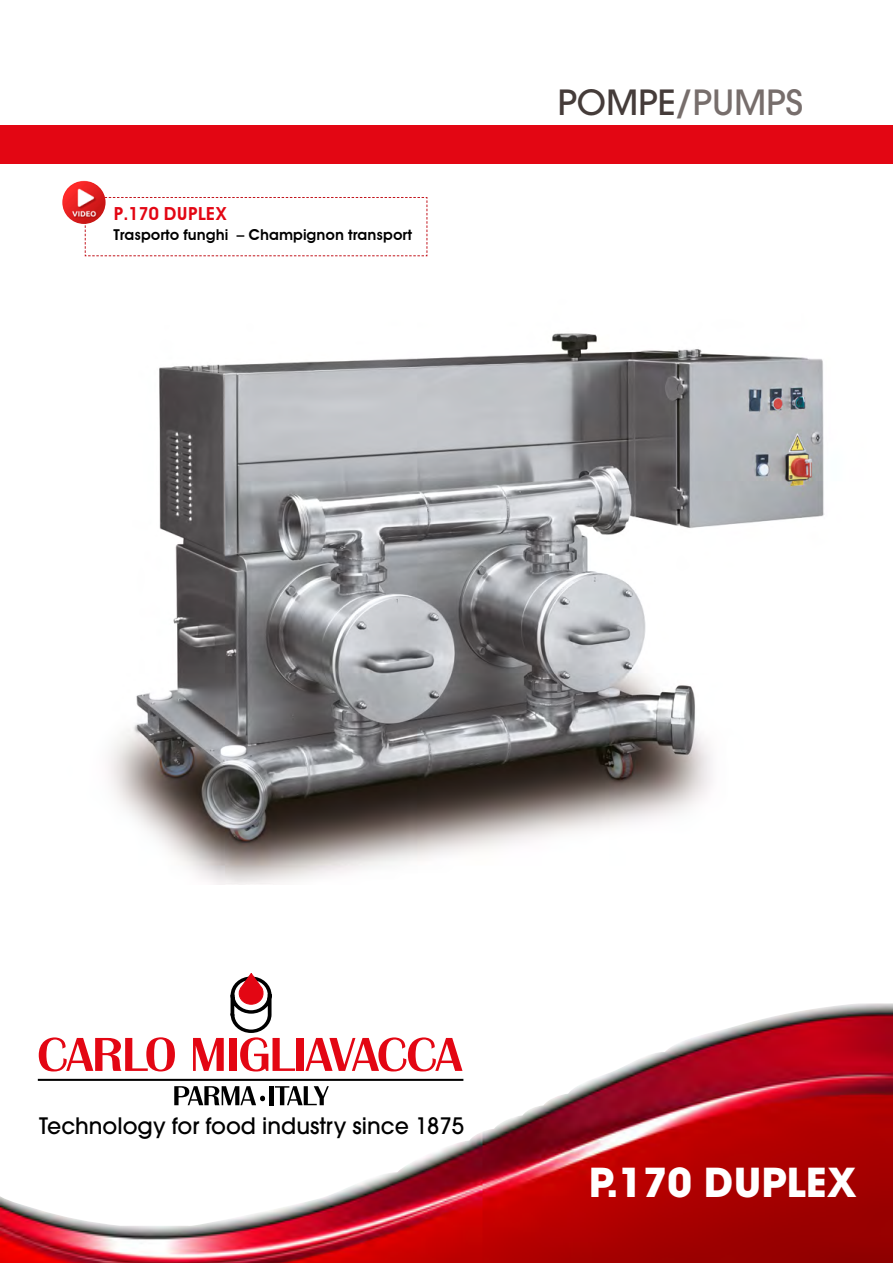
<style>
.page{position:relative;width:893px;height:1263px;background:#fff}
.page>*{position:absolute;margin:0;border:0;box-sizing:border-box;transform-origin:0 0}
.t1{font:700 39.6px "Avant Garde";color:#fff}
.t2{font:500 34.5px "Avant Garde";color:#776e6c}
.t3{font:500 22.5px "Avant Garde";color:#000}
.t4{font:600 18px "Avant Garde";color:#e30613}
.t5{font:600 15px "Avant Garde";color:#000}
.s1{color:#453c3a}
</style>
<div class="page">
<div style="left:0;top:125px;width:893px;height:39px;background:#e30613"></div>
<img style="left:0;top:1003px;width:893px;height:260px">
<img style="left:109px;top:333px;width:715px;height:551px">
<svg style="left:84px;top:197px;width:344px;height:60px"></svg>
<img style="left:62px;top:181px;width:44px;height:43px;border-radius:22px">
<svg style="left:174px;top:1086px;width:91px;height:19px"></svg>
<hr style="left:270px;top:1086px;width:4px;height:19px;background:#000">
<svg style="left:275px;top:1086px;width:54px;height:19px"></svg>
<svg style="left:39px;top:1037px;width:136px;height:34px"></svg>
<div style="left:296px;top:1038px;width:8px;height:33px;background:#e30613"></div>
<svg style="left:305px;top:1037px;width:157px;height:34px"></svg>
<hr style="left:38px;top:1079px;width:425px;height:2px;background:#000">
<svg style="left:193px;top:973px;width:102px;height:98px"></svg>
<p class="t4" style="left:113px;top:203px;width:116px">P.170 DUPLEX</p>
<p class="t5" style="left:113px;top:225px;width:300px">Trasporto funghi – Champignon transport</p>
<h2 class="t2" style="left:558px;top:81px;width:247px"><span class="s1">POMPE</span>/PUMPS</h2>
<h3 class="t3" style="left:39px;top:1112px;width:426px">Technology for food industry since 1875</h3>
<h1 class="t1" style="left:589px;top:1156px;width:269px">P.170 DUPLEX</h1>
</div>
